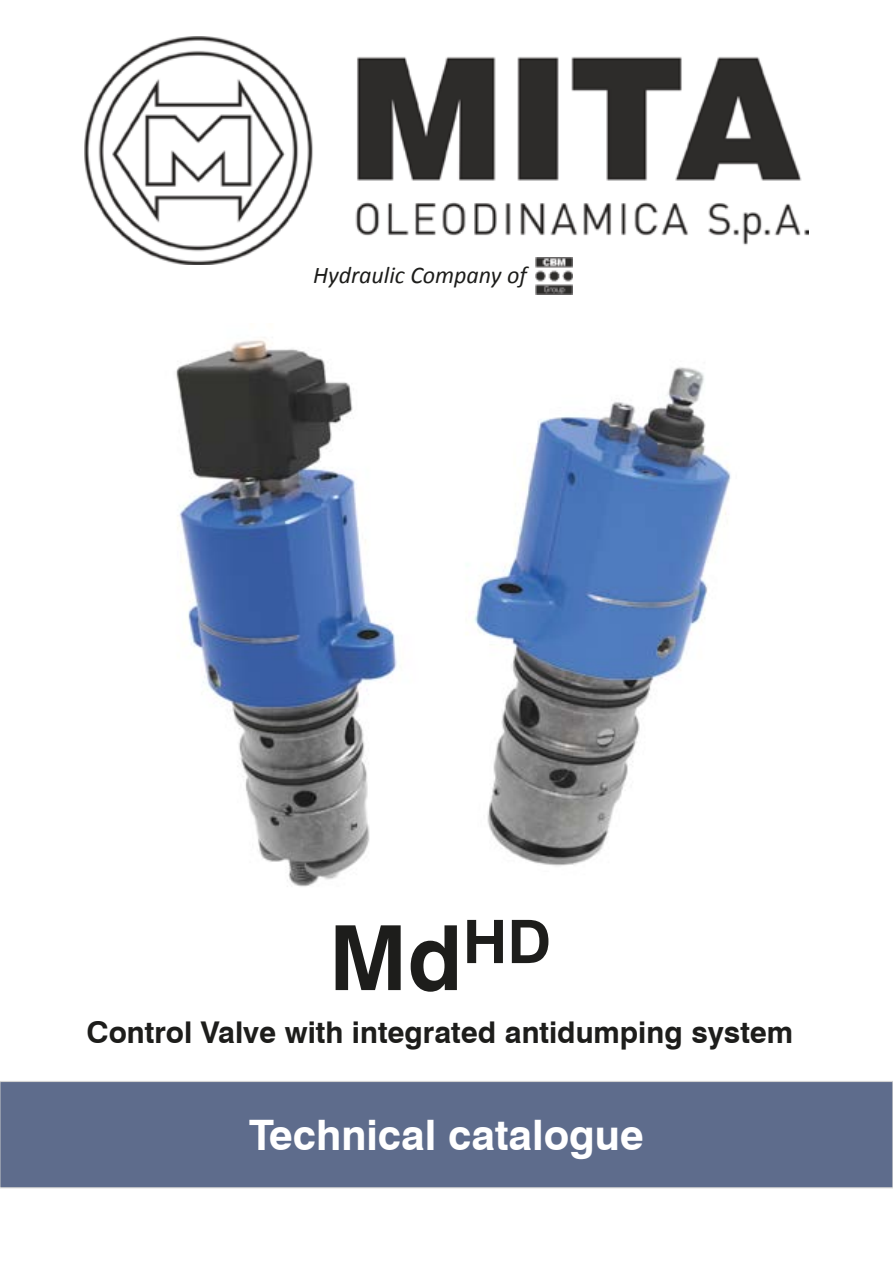
<style>
.page{position:relative;width:893px;height:1263px;background:#fff}
.page>*{position:absolute;margin:0;border:0;box-sizing:border-box;transform-origin:0 0}
.t1{font:700 90px "Swis 721 BT";color:#1d1d1b}
.t2{font:700 42px "Swis 721 BT";color:#fff}
.t3{font:700 30px "Swis 721 BT";color:#1d1d1b}
.t4{font:italic 24px "Calibri";color:#1d1d1b}
</style>
<div class="page">
<img style="left:84px;top:37px;width:724px;height:227px">
<img style="left:176px;top:337px;width:555px;height:550px">
<div style="left:0;top:1081px;width:893px;height:107px;background:#5e6c8c"></div>
<img style="left:536px;top:258px;width:37px;height:37px">
<p class="t4" style="left:313px;top:258px;width:215px">Hydraulic Company of</p>
<h1 class="t1" style="left:329px;top:903px;width:224px">Md<sup>HD</sup></h1>
<p class="t3" style="left:86px;top:1014px;width:708px">Control Valve with integrated antidumping system</p>
<h2 class="t2" style="left:249px;top:1109px;width:396px">Technical catalogue</h2>
</div>
